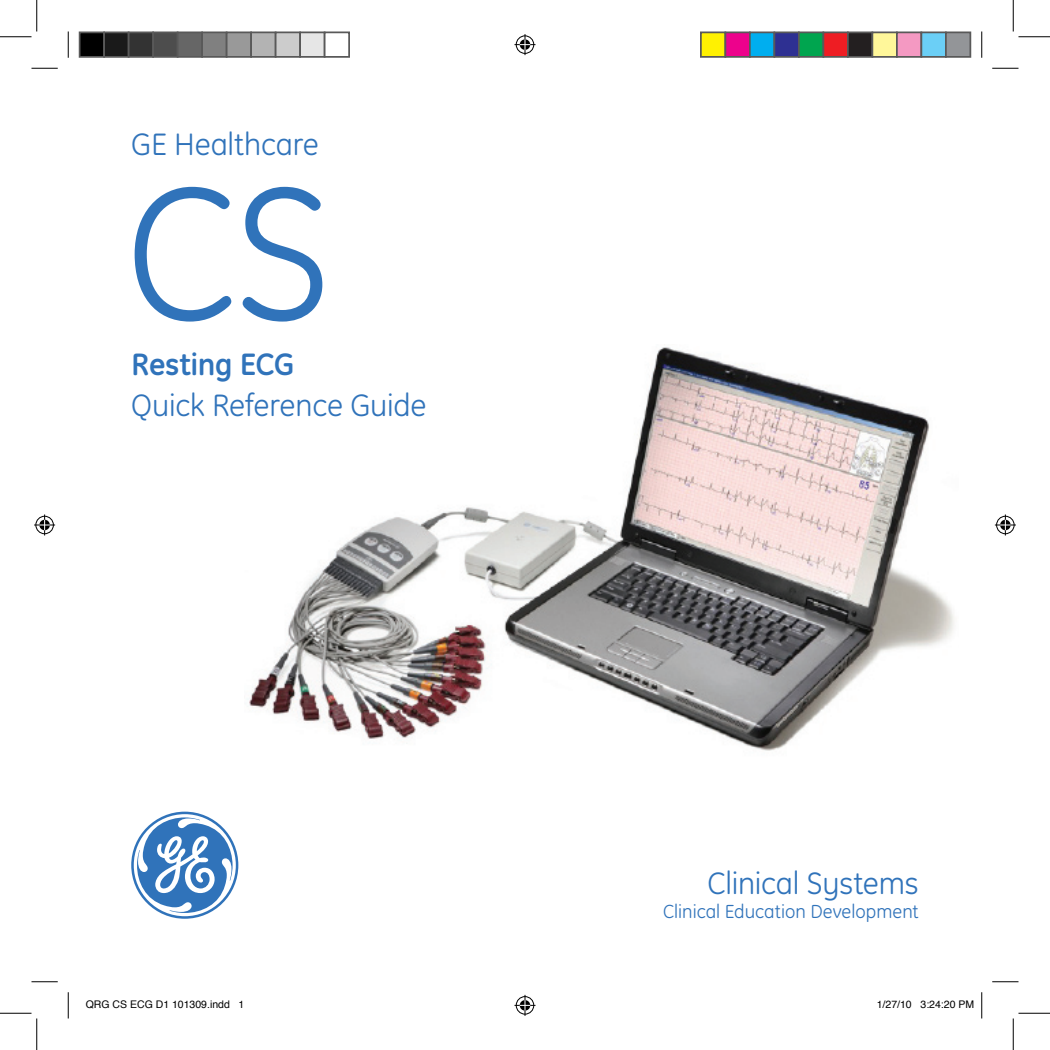
<style>
.page{position:relative;width:1050px;height:1050px;background:#fff}
.page>*{position:absolute;margin:0;border:0;box-sizing:border-box;transform-origin:0 0}
.t1{font:192.5px "GE Inspira";color:#3073ba}
.t2{font:31.5px "GE Inspira";letter-spacing:-.01em;color:#3073ba}
.t3{font:700 31.5px "GE Inspira";letter-spacing:-.015em;color:#3073ba}
.t4{font:19.25px "GE Inspira";color:#3073ba}
.t5{font:10.5px "Helvetica";color:#000}
</style>
<div class="page">
<img style="left:247px;top:347px;width:707px;height:404px">
<svg style="left:131px;top:812px;width:107px;height:107px"></svg>
<svg style="left:32px;top:68px;width:26px;height:1px"></svg>
<svg style="left:992px;top:68px;width:26px;height:1px"></svg>
<svg style="left:32px;top:981px;width:26px;height:1px"></svg>
<svg style="left:992px;top:981px;width:26px;height:1px"></svg>
<svg style="left:68px;top:32px;width:1px;height:26px"></svg>
<svg style="left:68px;top:992px;width:1px;height:26px"></svg>
<svg style="left:981px;top:32px;width:1px;height:26px"></svg>
<svg style="left:981px;top:992px;width:1px;height:26px"></svg>
<hr style="left:0;top:36px;width:32px;height:1px;background:#000">
<hr style="left:1018px;top:36px;width:32px;height:1px;background:#000">
<hr style="left:0;top:1013px;width:32px;height:1px;background:#000">
<hr style="left:1018px;top:1013px;width:32px;height:1px;background:#000">
<hr style="left:36px;top:0;width:1px;height:32px;background:#000">
<hr style="left:36px;top:1018px;width:1px;height:32px;background:#000">
<hr style="left:1013px;top:0;width:1px;height:32px;background:#000">
<hr style="left:1013px;top:1018px;width:1px;height:32px;background:#000">
<svg style="left:514px;top:34px;width:22px;height:21px"></svg>
<svg style="left:514px;top:995px;width:22px;height:21px"></svg>
<svg style="left:34px;top:514px;width:21px;height:22px"></svg>
<svg style="left:995px;top:514px;width:21px;height:22px"></svg>
<div style="left:80px;top:32px;width:24px;height:25px;background:#000"></div>
<div style="left:79px;top:32px;width:26px;height:26px;border:2px solid #595959"></div>
<div style="left:104px;top:32px;width:25px;height:25px;background:#1a1a1a"></div>
<div style="left:103px;top:32px;width:27px;height:26px;border:2px solid #595959"></div>
<div style="left:129px;top:32px;width:24px;height:25px;background:#333"></div>
<div style="left:128px;top:32px;width:26px;height:26px;border:2px solid #595959"></div>
<div style="left:153px;top:32px;width:25px;height:25px;background:#4d4d4d"></div>
<div style="left:152px;top:32px;width:26px;height:26px;border:2px solid #595959"></div>
<div style="left:178px;top:32px;width:24px;height:25px;background:#666"></div>
<div style="left:177px;top:32px;width:26px;height:26px;border:2px solid #595959"></div>
<div style="left:202px;top:32px;width:25px;height:25px;background:#808080"></div>
<div style="left:201px;top:32px;width:27px;height:26px;border:2px solid #595959"></div>
<div style="left:227px;top:32px;width:24px;height:25px;background:#999"></div>
<div style="left:226px;top:32px;width:26px;height:26px;border:2px solid #595959"></div>
<div style="left:251px;top:32px;width:25px;height:25px;background:#b3b3b3"></div>
<div style="left:250px;top:32px;width:26px;height:26px;border:2px solid #595959"></div>
<div style="left:276px;top:32px;width:24px;height:25px;background:#ccc"></div>
<div style="left:275px;top:32px;width:26px;height:26px;border:2px solid #595959"></div>
<div style="left:300px;top:32px;width:25px;height:25px;background:#e6e6e6"></div>
<div style="left:299px;top:32px;width:27px;height:26px;border:2px solid #595959"></div>
<div style="left:324px;top:32px;width:26px;height:26px;border:2px solid #595959"></div>
<div style="left:701px;top:32px;width:24px;height:25px;background:#fff101"></div>
<div style="left:700px;top:32px;width:26px;height:26px;border:2px solid #595959"></div>
<div style="left:725px;top:32px;width:25px;height:25px;background:#ed028c"></div>
<div style="left:724px;top:32px;width:27px;height:26px;border:2px solid #595959"></div>
<div style="left:750px;top:32px;width:24px;height:25px;background:#00aeef"></div>
<div style="left:749px;top:32px;width:26px;height:26px;border:2px solid #595959"></div>
<div style="left:774px;top:32px;width:25px;height:25px;background:#2e3092"></div>
<div style="left:774px;top:32px;width:26px;height:26px;border:2px solid #595959"></div>
<div style="left:799px;top:32px;width:24px;height:25px;background:#00a54f"></div>
<div style="left:798px;top:32px;width:26px;height:26px;border:2px solid #595959"></div>
<div style="left:823px;top:32px;width:25px;height:25px;background:#ee1d23"></div>
<div style="left:822px;top:32px;width:27px;height:26px;border:2px solid #595959"></div>
<div style="left:848px;top:32px;width:24px;height:25px;background:#231f20"></div>
<div style="left:847px;top:32px;width:26px;height:26px;border:2px solid #595959"></div>
<div style="left:872px;top:32px;width:25px;height:25px;background:#fff79a"></div>
<div style="left:872px;top:32px;width:26px;height:26px;border:2px solid #595959"></div>
<div style="left:897px;top:32px;width:24px;height:25px;background:#f499c2"></div>
<div style="left:896px;top:32px;width:26px;height:26px;border:2px solid #595959"></div>
<div style="left:921px;top:32px;width:25px;height:25px;background:#6bcff6"></div>
<div style="left:920px;top:32px;width:27px;height:26px;border:2px solid #595959"></div>
<div style="left:946px;top:32px;width:24px;height:25px;background:#939598"></div>
<div style="left:945px;top:32px;width:26px;height:26px;border:2px solid #595959"></div>
<p class="t2" style="left:131px;top:126px;width:189px">GE Healthcare</p>
<h1 class="t1" style="left:126px;top:143px;width:208px">CS</h1>
<p class="t3" style="left:131px;top:344px;width:165px">Resting ECG</p>
<p class="t2" style="left:131px;top:387px;width:297px">Quick Reference Guide</p>
<p class="t2" style="left:707px;top:865px;width:213px">Clinical Systems</p>
<p class="t4" style="left:663px;top:900px;width:257px">Clinical Education Development</p>
<p class="t5" style="left:86px;top:996px;width:160px">QRG CS ECG D1 101309.indd 1</p>
<p class="t5" style="left:877px;top:996px;width:99px">1/27/10 3:24:20 PM</p>
</div>
